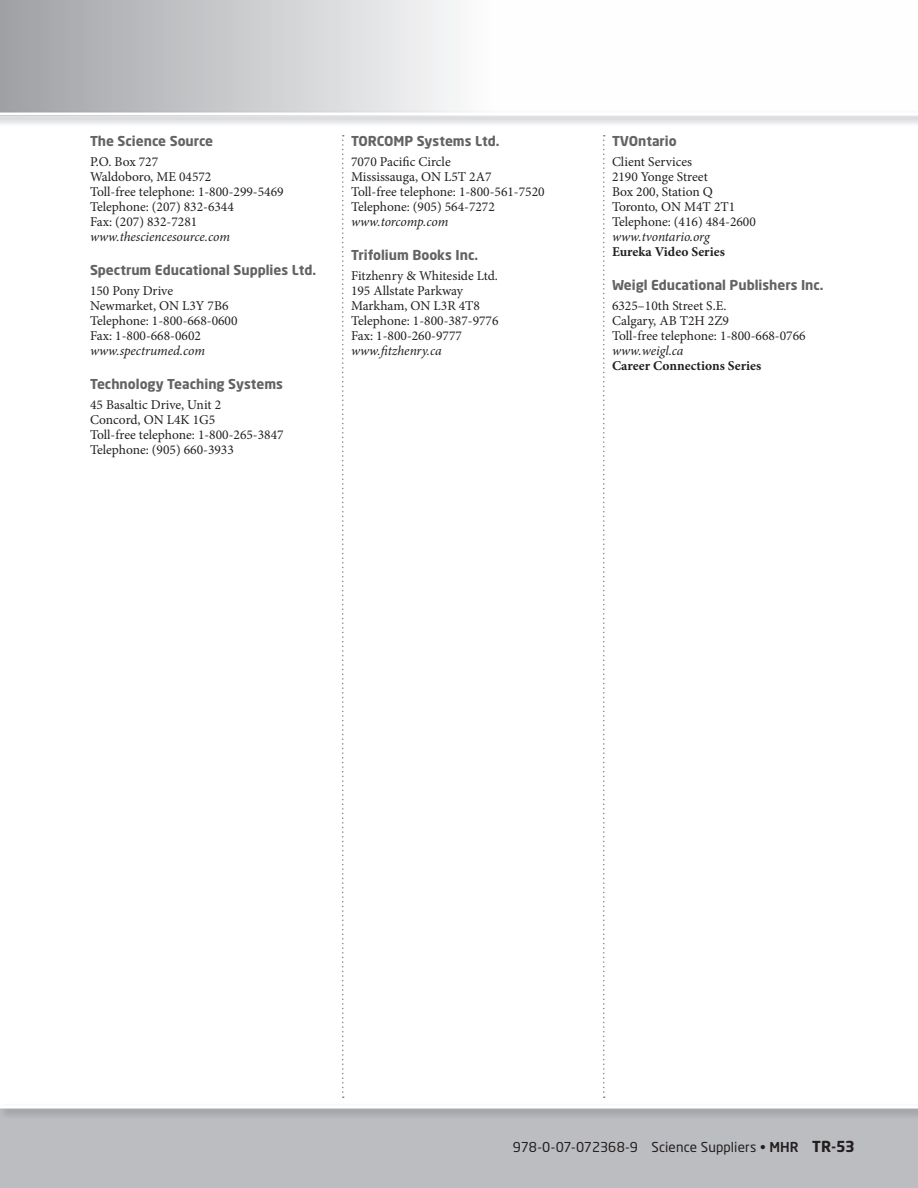
<style>
.page{position:relative;width:918px;height:1188px;background:#fff}
.page>*{position:absolute;margin:0;border:0;box-sizing:border-box;transform-origin:0 0}
.t1{font:13.5px/15px "Minion Pro";color:#231f20}
.t2{font:700 13.5px "Neo Sans";color:#636366}
.t3{font:italic 13.5px "Minion Pro";letter-spacing:-.005em;color:#231f20}
.t4{font:13.5px "Neo Sans";letter-spacing:.005em;color:#231f20}
.t5{font:700 13.5px "Minion Pro";color:#231f20}
.s1{font-weight:500}
.s2{font-weight:700;font-size:15px}
</style>
<div class="page">
<div style="left:0;top:1107px;width:918px;height:81px;background:#bcbdc0"></div>
<svg style="left:0;top:1107px;width:918px;height:3px;background:#d4d5d7"></svg>
<svg style="left:0;top:0;width:455px;height:110px;background:#c8c9cc"></svg>
<svg style="left:0;top:111px;width:918px;height:6px"></svg>
<svg style="left:342px;top:135px;width:2px;height:963px"></svg>
<svg style="left:603px;top:135px;width:2px;height:963px"></svg>
<p class="t2" style="left:90px;top:136px;width:125px">The Science Source</p>
<p class="t1" style="left:90px;top:155px;width:195px">P.O. Box 727<br>Waldoboro, ME 04572<br>Toll-free telephone: 1-800-299-5469<br>Telephone: (207) 832-6344<br>Fax: (207) 832-7281</p>
<p class="t3" style="left:90px;top:231px;width:142px">www.thesciencesource.com</p>
<p class="t2" style="left:90px;top:265px;width:228px">Spectrum Educational Supplies Ltd.</p>
<p class="t1" style="left:90px;top:284px;width:149px">150 Pony Drive<br>Newmarket, ON L3Y 7B6<br>Telephone: 1-800-668-0600<br>Fax: 1-800-668-0602</p>
<p class="t3" style="left:90px;top:345px;width:117px">www.spectrumed.com</p>
<p class="t2" style="left:90px;top:379px;width:195px">Technology Teaching Systems</p>
<p class="t1" style="left:90px;top:398px;width:195px">45 Basaltic Drive, Unit 2<br>Concord, ON L4K 1G5<br>Toll-free telephone: 1-800-265-3847<br>Telephone: (905) 660-3933</p>
<p class="t2" style="left:351px;top:136px;width:150px">TORCOMP Systems Ltd.</p>
<p class="t1" style="left:351px;top:155px;width:195px">7070 Pacific Circle<br>Mississauga, ON L5T 2A7<br>Toll-free telephone: 1-800-561-7520<br>Telephone: (905) 564-7272</p>
<p class="t3" style="left:351px;top:216px;width:99px">www.torcomp.com</p>
<p class="t2" style="left:351px;top:250px;width:129px">Trifolium Books Inc.</p>
<p class="t1" style="left:351px;top:269px;width:149px">Fitzhenry &amp; Whiteside Ltd.<br>195 Allstate Parkway<br>Markham, ON L3R 4T8<br>Telephone: 1-800-387-9776<br>Fax: 1-800-260-9777</p>
<p class="t3" style="left:351px;top:345px;width:92px">www.fitzhenry.ca</p>
<p class="t2" style="left:612px;top:136px;width:66px">TVOntario</p>
<p class="t1" style="left:612px;top:155px;width:145px">Client Services<br>2190 Yonge Street<br>Box 200, Station Q<br>Toronto, ON M4T 2T1<br>Telephone: (416) 484-2600</p>
<p class="t3" style="left:612px;top:231px;width:99px">www.tvontario.org</p>
<p class="t5" style="left:612px;top:246px;width:114px">Eureka Video Series</p>
<p class="t2" style="left:612px;top:280px;width:213px">Weigl Educational Publishers Inc.</p>
<p class="t1" style="left:612px;top:299px;width:195px">6325–10th Street S.E.<br>Calgary, AB T2H 2Z9<br>Toll-free telephone: 1-800-668-0766</p>
<p class="t3" style="left:612px;top:345px;width:73px">www.weigl.ca</p>
<p class="t5" style="left:612px;top:360px;width:151px">Career Connections Series</p>
<p class="t4" style="left:513px;top:1142px;width:344px">978-0-07-072368-9 Science Suppliers • <span class="s1">MHR</span> <span class="s2">TR-53</span></p>
</div>
